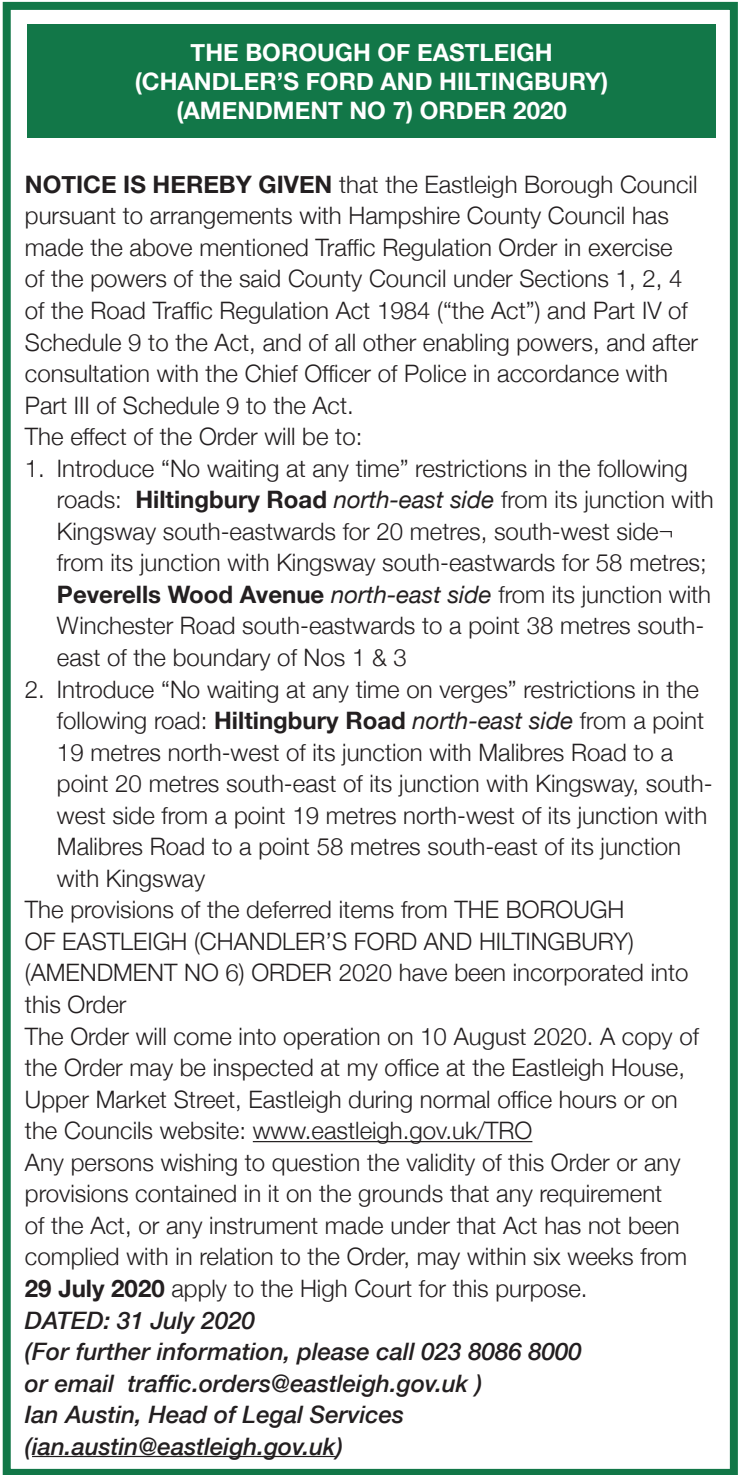
<style>
.page{position:relative;width:738px;height:1475px;background:#fff}
.page>*{position:absolute;margin:0;border:0;box-sizing:border-box;transform-origin:0 0}
.Helvetica_Italic{font:300 24px/31.6px "Helvetica Neue";color:#231f20}
.Helvetica_Italic-2{font:italic 500 24px "Helvetica Neue";color:#231f20}
.Bold_White_header_6p{font:700 24px "Helvetica Neue";color:#fff}
.s1{font-weight:700}
.s2{font-weight:400;font-style:italic}
</style>
<div class="page">
<hr style="left:252px;top:1140px;width:280px;height:2px;background:#231f20">
<hr style="left:32px;top:1455px;width:303px;height:1px;background:#231f20">
<div style="left:3px;top:2px;width:734px;height:1472px;border:8px solid #127748"></div>
<div style="left:27px;top:25px;width:688px;height:113px;background:#127748"></div>
<p class="Bold_White_header_6p" style="left:190px;top:34px;width:363px">THE BOROUGH OF EASTLEIGH</p>
<p class="Bold_White_header_6p" style="left:135px;top:63px;width:474px">(CHANDLER’S FORD AND HILTINGBURY)</p>
<p class="Bold_White_header_6p" style="left:176px;top:92px;width:391px">(AMENDMENT NO 7) ORDER 2020</p>
<p class="Helvetica_Italic" style="left:25px;top:167px;width:674px"><span class="s1">NOTICE IS HEREBY GIVEN</span> that the Eastleigh Borough Council pursuant to arrangements with Hampshire County Council has made the above mentioned Traffic Regulation Order in exercise of the powers of the said County Council under Sections 1, 2, 4 of the Road Traffic Regulation Act 1984 (“the Act”) and Part IV of Schedule 9 to the Act, and of all other enabling powers, and after consultation with the Chief Officer of Police in accordance with Part III of Schedule 9 to the Act.</p>
<p class="Helvetica_Italic" style="left:25px;top:419px;width:339px">The effect of the Order will be to:</p>
<p class="Helvetica_Italic" style="left:57px;top:450px;width:658px;text-indent:-32px">1. Introduce “No waiting at any time” restrictions in the following roads: <span class="s1">Hiltingbury Road</span> <span class="s2">north-east side</span> from its junction with Kingsway south-eastwards for 20 metres, south-west side¬ from its junction with Kingsway south-eastwards for 58 metres; <span class="s1">Peverells Wood Avenue</span> <span class="s2">north-east side</span> from its junction with Winchester Road south-eastwards to a point 38 metres south&shy;east of the boundary of Nos 1 &amp; 3</p>
<p class="Helvetica_Italic" style="left:57px;top:671px;width:656px;text-indent:-32px">2. Introduce “No waiting at any time on verges” restrictions in the following road: <span class="s1">Hiltingbury Road</span> <span class="s2">north-east side</span> from a point 19 metres north-west of its junction with Malibres Road to a point 20 metres south-east of its junction with Kingsway, south&shy;west side from a point 19 metres north-west of its junction with Malibres Road to a point 58 metres south-east of its junction with Kingsway</p>
<p class="Helvetica_Italic" style="left:25px;top:892px;width:664px">The provisions of the deferred items from THE BOROUGH<br>OF EASTLEIGH (CHANDLER’S FORD AND HILTINGBURY) (AMENDMENT NO 6) ORDER 2020 have been incorporated into this Order</p>
<p class="Helvetica_Italic" style="left:25px;top:1018px;width:675px">The Order will come into operation on 10 August 2020. A copy of the Order may be inspected at my office at the Eastleigh House, Upper Market Street, Eastleigh during normal office hours or on the Councils website: www.eastleigh.gov.uk/TRO</p>
<p class="Helvetica_Italic" style="left:25px;top:1144px;width:663px">Any persons wishing to question the validity of this Order or any provisions contained in it on the grounds that any requirement of the Act, or any instrument made under that Act has not been complied with in relation to the Order, may within six weeks from <span class="s1">29 July 2020</span> apply to the High Court for this purpose.</p>
<p class="Helvetica_Italic-2" style="left:25px;top:1299px;width:231px">DATED: 31 July 2020</p>
<p class="Helvetica_Italic-2" style="left:25px;top:1330px;width:558px">(For further information, please call 023 8086 8000</p>
<p class="Helvetica_Italic-2" style="left:25px;top:1362px;width:458px">or email traffic.orders@eastleigh.gov.uk )</p>
<p class="Helvetica_Italic-2" style="left:25px;top:1393px;width:380px">Ian Austin, Head of Legal Services</p>
<p class="Helvetica_Italic-2" style="left:25px;top:1425px;width:319px">(ian.austin@eastleigh.gov.uk)</p>
</div>
